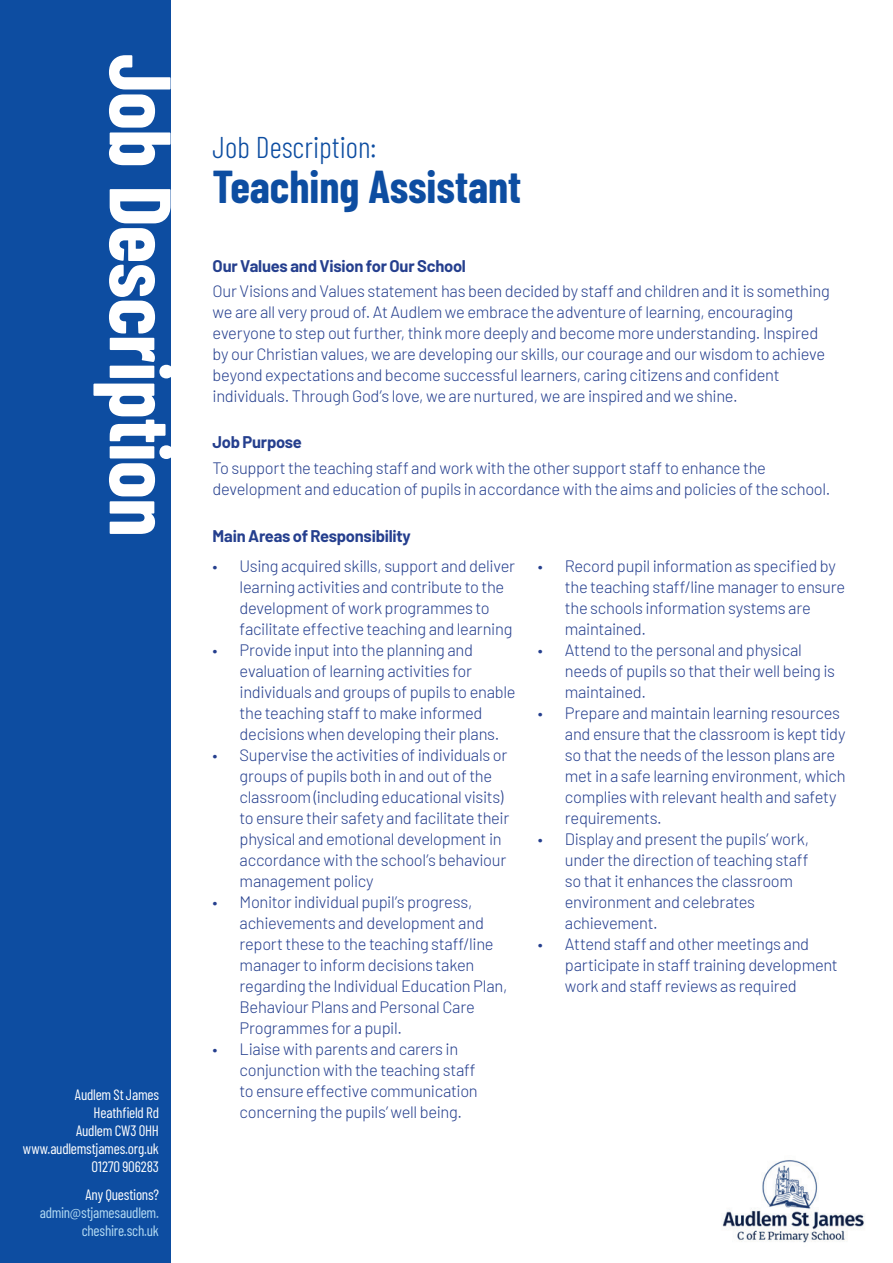
<style>
.page{position:relative;width:893px;height:1263px;background:#fff}
.page>*{position:absolute;margin:0;border:0;box-sizing:border-box;transform-origin:0 0}
.t1{font:700 87px "Barlow Condensed";letter-spacing:-.01em;color:#fff}
.t2{font:700 45px "Barlow Condensed";color:#0d4da1}
.t3{font:300 30px "Barlow Condensed";color:#0d4da1}
.t4{font:300 16.5px/21px "Barlow";letter-spacing:-.02em;color:#253f8e}
.t5{font:700 16.5px "Barlow";letter-spacing:-.015em;color:#253f8e}
.t6{font:15px/18px "Barlow Condensed";letter-spacing:-.015em;color:#fff;text-align:right}
.t7{font:15px/18px "Barlow Condensed";letter-spacing:-.015em;color:#b4dbf3;text-align:right}
</style>
<div class="page">
<div style="left:0;top:0;width:170px;height:1263px;background:#0d4da1"></div>
<img style="left:722px;top:1160px;width:143px;height:83px">
<h1 class="t1" style="left:203px;top:54px;width:484px;rotate:90deg">Job Description</h1>
<p class="t6" style="left:23px;top:1084px;width:138px">Audlem St James<br>Heathfield Rd<br>Audlem CW3 0HH www.audlemstjames.org.uk<br>01270 906283</p>
<p class="t6" style="left:85px;top:1185px;width:75px">Any Questions?</p>
<p class="t7" style="left:40px;top:1203px;width:121px">admin@stjamesaudlem. cheshire.sch.uk</p>
<h3 class="t3" style="left:213px;top:125px;width:165px">Job Description:</h3>
<h2 class="t2" style="left:213px;top:154px;width:310px">Teaching Assistant</h2>
<p class="t5" style="left:213px;top:253px;width:255px">Our Values and Vision for Our School</p>
<p class="t4" style="left:213px;top:279px;width:619px">Our Visions and Values statement has been decided by staff and children and it is something we are all very proud of. At Audlem we embrace the adventure of learning, encouraging everyone to step out further, think more deeply and become more understanding. Inspired by our Christian values, we are developing our skills, our courage and our wisdom to achieve beyond expectations and become successful learners, caring citizens and confident individuals. Through God’s love, we are nurtured, we are inspired and we shine.</p>
<p class="t5" style="left:213px;top:430px;width:91px">Job Purpose</p>
<p class="t4" style="left:213px;top:456px;width:619px">To support the teaching staff and work with the other support staff to enhance the development and education of pupils in accordance with the aims and policies of the school.</p>
<p class="t5" style="left:213px;top:523px;width:200px">Main Areas of Responsibility</p>
<p class="t4" style="left:240px;top:554px;width:277px;text-indent:-27px">• Using acquired skills, support and deliver learning activities and contribute to the development of work programmes to facilitate effective teaching and learning</p>
<p class="t4" style="left:240px;top:638px;width:277px;text-indent:-27px">• Provide input into the planning and evaluation of learning activities for individuals and groups of pupils to enable the teaching staff to make informed decisions when developing their plans.</p>
<p class="t4" style="left:240px;top:743px;width:271px;text-indent:-27px">• Supervise the activities of individuals or groups of pupils both in and out of the classroom (including educational visits) to ensure their safety and facilitate their physical and emotional development in accordance with the school’s behaviour management policy</p>
<p class="t4" style="left:240px;top:891px;width:269px;text-indent:-27px">• Monitor individual pupil’s progress, achievements and development and report these to the teaching staff/line manager to inform decisions taken regarding the Individual Education Plan, Behaviour Plans and Personal Care Programmes for a pupil.</p>
<p class="t4" style="left:240px;top:1038px;width:240px;text-indent:-27px">• Liaise with parents and carers in conjunction with the teaching staff to ensure effective communication concerning the pupils’ well being.</p>
<p class="t4" style="left:565px;top:555px;width:282px;text-indent:-27px">• Record pupil information as specified by the teaching staff/line manager to ensure the schools information systems are maintained.</p>
<p class="t4" style="left:565px;top:639px;width:272px;text-indent:-27px">• Attend to the personal and physical needs of pupils so that their well being is maintained.</p>
<p class="t4" style="left:565px;top:702px;width:282px;text-indent:-27px">• Prepare and maintain learning resources and ensure that the classroom is kept tidy so that the needs of the lesson plans are met in a safe learning environment, which complies with relevant health and safety requirements.</p>
<p class="t4" style="left:565px;top:828px;width:246px;text-indent:-27px">• Display and present the pupils’ work, under the direction of teaching staff so that it enhances the classroom environment and celebrates achievement.</p>
<p class="t4" style="left:565px;top:933px;width:274px;text-indent:-27px">• Attend staff and other meetings and participate in staff training development work and staff reviews as required</p>
</div>
